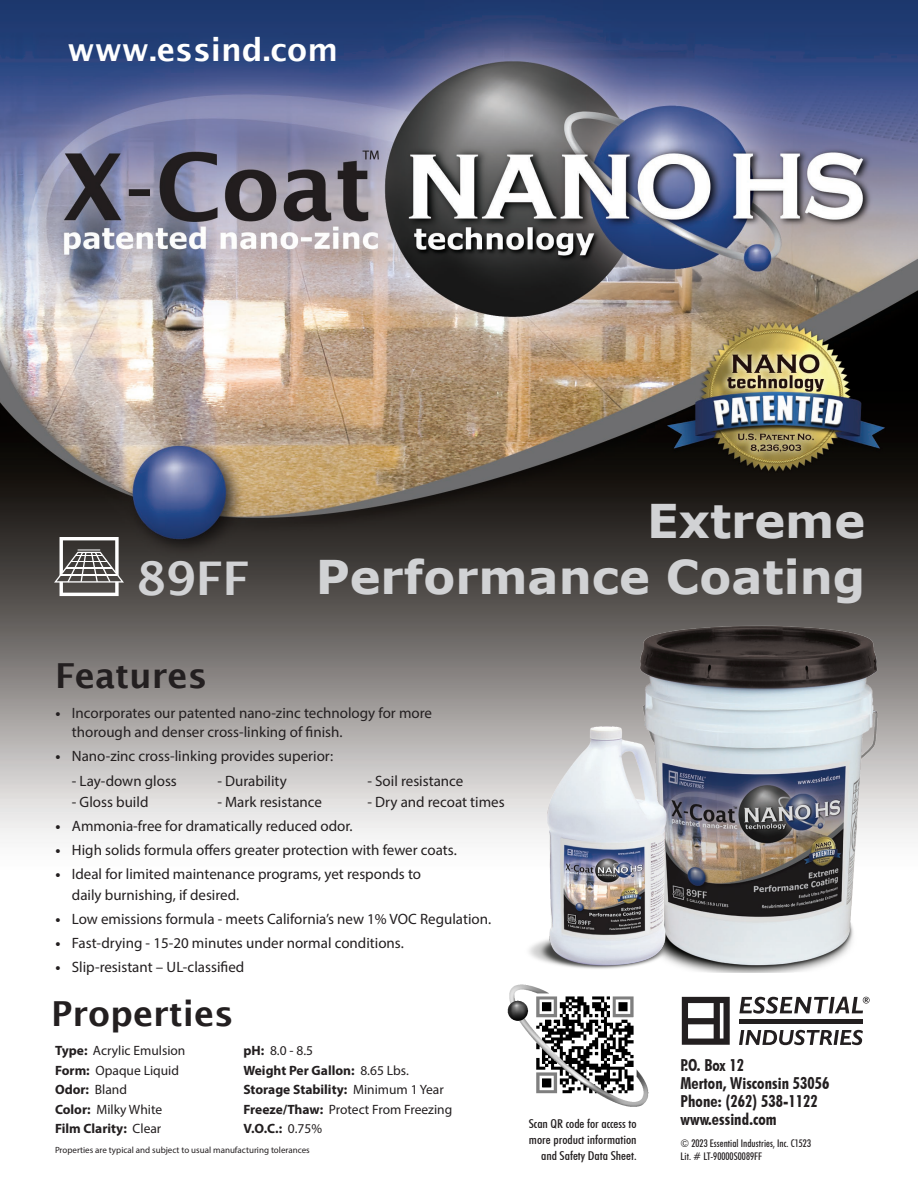
<style>
.page{position:relative;width:918px;height:1188px;background:#fff}
.page>*{position:absolute;margin:0;border:0;box-sizing:border-box;transform-origin:0 0}
.t1{font:700 46.5px "Verdana";color:#d1d2d4}
.t2{font:600 46.5px "Lucida Sans";color:#d1d2d4}
.t3{font:600 34.5px "Lucida Sans";color:#231f20}
.t4{font:600 31.5px "Lucida Sans";color:#fff}
.t5{font:700 condensed 16.5px "Futura BT";letter-spacing:.005em;color:#231f20}
.t6{font:15px/19.5px "Myriad Pro";color:#231f20}
.t7{font:13.5px "Myriad Pro";color:#231f20}
.t8{font:700 13.5px "Myriad Pro";color:#231f20}
.t9{font:500 condensed 12.15px/16.2px "Futura BT";color:#231f20;text-align:right;scale:1.11 1}
.t10{font:500 condensed 10.5px "Futura BT";letter-spacing:.005em;color:#231f20}
.t11{font:9px "Myriad Pro";color:#231f20}
.s1{font-weight:700}
.s2{font-weight:400}
</style>
<div class="page">
<img style="left:0;top:0;width:918px;height:1096px">
<hr style="left:739px;top:1020px;width:124px;height:4px;background:#231f20">
<svg style="left:682px;top:997px;width:48px;height:48px"></svg>
<svg style="left:739px;top:1030px;width:124px;height:15px"></svg>
<svg style="left:739px;top:997px;width:131px;height:17px"></svg>
<svg style="left:54px;top:537px;width:70px;height:59px"></svg>
<img style="left:506px;top:982px;width:142px;height:125px">
<img style="left:637px;top:620px;width:246px;height:353px">
<img style="left:523px;top:722px;width:146px;height:252px">
<p class="t4" style="left:68px;top:31px;width:272px">www.essind.com</p>
<p class="t1" style="left:647px;top:489px;width:220px">Extreme</p>
<p class="t2" style="left:136px;top:552px;width:114px">89FF</p>
<p class="t1" style="left:316px;top:544px;width:551px">Performance Coating</p>
<p class="t3" style="left:55px;top:656px;width:154px">Features</p>
<p class="t6" style="left:72px;top:703px;width:362px;text-indent:-16px"><span class="s1">•</span> Incorporates our patented nano-zinc technology for more thorough and denser cross-linking of finish.</p>
<p class="t6" style="left:55px;top:746px;width:279px"><span class="s1">•</span> Nano-zinc cross-linking provides superior:</p>
<p class="t6" style="left:72px;top:771px;width:107px">- Lay-down gloss</p>
<p class="t6" style="left:217px;top:771px;width:71px">- Durability</p>
<p class="t6" style="left:367px;top:771px;width:98px">- Soil resistance</p>
<p class="t6" style="left:72px;top:792px;width:78px">- Gloss build</p>
<p class="t6" style="left:217px;top:792px;width:106px">- Mark resistance</p>
<p class="t6" style="left:367px;top:792px;width:139px">- Dry and recoat times</p>
<p class="t6" style="left:55px;top:816px;width:299px"><span class="s1">•</span> Ammonia-free for dramatically reduced odor.</p>
<p class="t6" style="left:55px;top:840px;width:403px"><span class="s1">•</span> High solids formula offers greater protection with fewer coats.</p>
<p class="t6" style="left:55px;top:864px;width:367px"><span class="s1">•</span> Ideal for limited maintenance programs, yet responds to</p>
<p class="t6" style="left:72px;top:885px;width:169px">daily burnishing, if desired.</p>
<p class="t6" style="left:55px;top:909px;width:437px"><span class="s1">•</span> Low emissions formula - meets California’s new 1% VOC Regulation.</p>
<p class="t6" style="left:55px;top:933px;width:350px"><span class="s1">•</span> Fast-drying - 15-20 minutes under normal conditions.</p>
<p class="t6" style="left:55px;top:957px;width:190px"><span class="s1">•</span> Slip-resistant – UL-classified</p>
<p class="t3" style="left:51px;top:994px;width:184px">Properties</p>
<p class="t7" style="left:55px;top:1042px;width:132px"><span class="s1">Type:</span> Acrylic Emulsion</p>
<p class="t7" style="left:55px;top:1062px;width:126px"><span class="s1">Form:</span> Opaque Liquid</p>
<p class="t8" style="left:55px;top:1081px;width:73px">Odor: <span class="s2">Bland</span></p>
<p class="t7" style="left:55px;top:1101px;width:109px"><span class="s1">Color:</span> Milky White</p>
<p class="t8" style="left:55px;top:1120px;width:108px">Film Clarity: <span class="s2">Clear</span></p>
<p class="t11" style="left:55px;top:1144px;width:256px">Properties are typical and subject to usual manufacturing tolerances</p>
<p class="t7" style="left:243px;top:1042px;width:71px"><span class="s1">pH:</span> 8.0 - 8.5</p>
<p class="t8" style="left:243px;top:1061px;width:167px">Weight Per Gallon: <span class="s2">8.65 Lbs.</span></p>
<p class="t8" style="left:243px;top:1081px;width:202px">Storage Stability: <span class="s2">Minimum 1 Year</span></p>
<p class="t7" style="left:243px;top:1101px;width:210px"><span class="s1">Freeze/Thaw:</span> Protect From Freezing</p>
<p class="t8" style="left:243px;top:1120px;width:80px">V.O.C.: <span class="s2">0.75%</span></p>
<p class="t9" style="left:529px;top:1116px;width:99px">Scan QR code for access to more product information and Safety Data Sheet.</p>
<p class="t5" style="left:681px;top:1055px;width:65px">P.O. Box 12</p>
<p class="t5" style="left:681px;top:1073px;width:150px">Merton, Wisconsin 53056</p>
<p class="t5" style="left:681px;top:1091px;width:139px">Phone: (262) 538-1122</p>
<p class="t5" style="left:681px;top:1109px;width:98px">www.essind.com</p>
<p class="t10" style="left:681px;top:1137px;width:132px">© 2023 Essential Industries, Inc. C1523</p>
<p class="t10" style="left:681px;top:1149px;width:83px">Lit. # LT-90000S0089FF</p>
</div>
